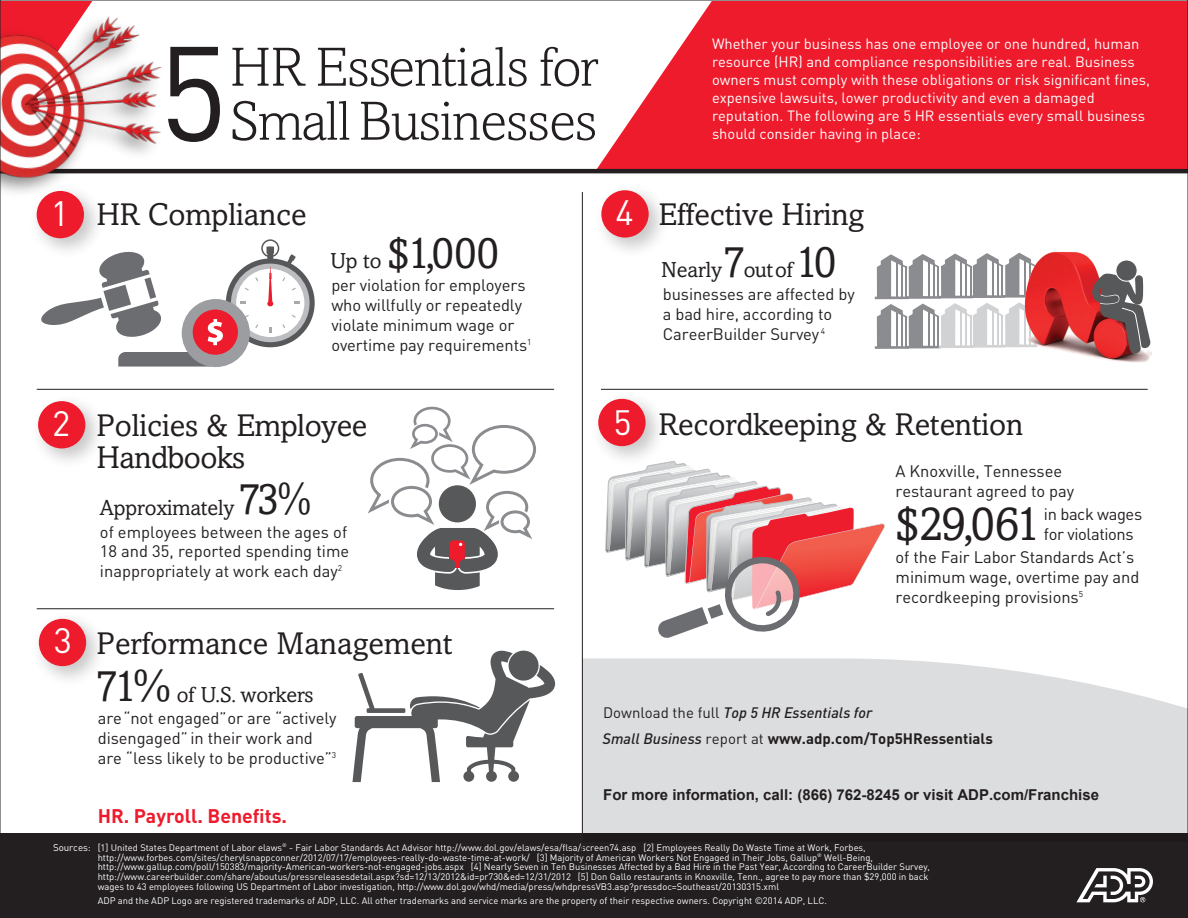
<style>
.page{position:relative;width:1188px;height:918px;background:#fff}
.page>*{position:absolute;margin:0;border:0;box-sizing:border-box;transform-origin:0 0}
.t1{font:300 55.5px/54px "Amasis MT Std";letter-spacing:-.01em;color:#231f20}
.t2{font:48.75px "Amasis MT Std";color:#231f20}
.t3{font:45px "Amasis MT Std";letter-spacing:-.06em;color:#231f20}
.t4{font:34.8px "DINOT";color:#fff}
.t5{font:31.5px/31.5px "Amasis MT Std";letter-spacing:-.005em;color:#231f20}
.t6{font:21.75px "Amasis MT Std";letter-spacing:-.005em;color:#231f20}
.t7{font:700 19.5px "DINOT";color:#ee1b2c}
.t8{font:16.5px/19.8px "DINOT";letter-spacing:-.005em;color:#231f20}
.t9{font:16.5px/19.8px "DINOT";letter-spacing:-.025em;color:#231f20}
.t10{font:700 15px "Arial";color:#231f20}
.t11{font:700 15px "DINOT";color:#231f20}
.t12{font:italic 500 15px "DIN";color:#231f20}
.t13{font:14.7px/18px "DINOT";color:#fff}
.t14{font:9.3px/9.8px "DINOT";color:#fff}
.s1{font-size:45px}
.s2{font-family:"DINOT";font-weight:400;font-style:normal}
.s3{font-family:"DIN";font-weight:500;font-style:italic}
.s4{font-weight:400}
.s5{font-size:9.75px}
</style>
<div class="page">
<img style="left:36px;top:206px;width:61px;height:33px">
<div style="left:37px;top:191px;width:47px;height:47px;background:#ee1b2c;border-radius:50%"></div>
<img style="left:36px;top:388px;width:77px;height:73px">
<div style="left:38px;top:401px;width:47px;height:47px;background:#ee1b2c;border-radius:50%"></div>
<img style="left:36px;top:608px;width:77px;height:71px">
<div style="left:39px;top:619px;width:47px;height:47px;background:#ee1b2c;border-radius:50%"></div>
<img style="left:602px;top:190px;width:60px;height:61px">
<div style="left:601px;top:190px;width:48px;height:48px;background:#ee1b2c;border-radius:50%"></div>
<img style="left:598px;top:388px;width:7px;height:58px">
<div style="left:598px;top:399px;width:48px;height:47px;background:#ee1b2c;border-radius:50%"></div>
<div style="left:583px;top:658px;width:603px;height:176px;background:#dcdddf"></div>
<svg style="left:597px;top:2px;width:589px;height:167px;fill:#ee1b2c"></svg>
<hr style="left:0;top:169px;width:1188px;height:4px;background:#231f20">
<svg style="left:196px;top:47px;width:24px;height:95px"></svg>
<div style="left:0;top:834px;width:1188px;height:84px;background:#231f20"></div>
<hr style="left:37px;top:389px;width:517px;height:1px;background:#231f20">
<hr style="left:601px;top:389px;width:547px;height:1px;background:#231f20">
<hr style="left:37px;top:608px;width:517px;height:1px;background:#231f20">
<hr style="left:582px;top:192px;width:1px;height:663px;background:#231f20">
<svg style="left:1076px;top:868px;width:77px;height:34px"></svg>
<img style="left:2px;top:2px;width:194px;height:204px">
<svg style="left:352px;top:650px;width:203px;height:132px"></svg>
<svg style="left:41px;top:239px;width:274px;height:128px"></svg>
<svg style="left:875px;top:253px;width:128px;height:96px"></svg>
<img style="left:1003px;top:251px;width:94px;height:102px">
<img style="left:1074px;top:276px;width:31px;height:83px">
<img style="left:1105px;top:357px;width:45px;height:33px">
<div style="left:1116px;top:260px;width:21px;height:21px;background:#57585a;border-radius:50%"></div>
<div style="left:1115px;top:259px;width:23px;height:23px;border:1px solid #fff;border-radius:50%"></div>
<svg style="left:1088px;top:270px;width:64px;height:87px"></svg>
<svg style="left:368px;top:406px;width:168px;height:184px"></svg>
<svg style="left:605px;top:388px;width:280px;height:250px"></svg>
<h1 class="t1" style="left:230px;top:40px;width:370px">HR Essentials for<br>Small Businesses</h1>
<p class="t13" style="left:712px;top:35px;width:439px">Whether your business has one employee or one hundred, human resource (HR) and compliance responsibilities are real. Business owners must comply with these obligations or risk significant fines, expensive lawsuits, lower productivity and even a damaged reputation. The following are 5 HR essentials every small business should consider having in place:</p>
<h3 class="t4" style="left:51px;top:191px;width:20px">1</h3>
<h3 class="t5" style="left:96px;top:199px;width:212px">HR Compliance</h3>
<h3 class="t4" style="left:616px;top:191px;width:20px">4</h3>
<h3 class="t5" style="left:658px;top:199px;width:207px">Effective Hiring</h3>
<h3 class="t6" style="left:330px;top:248px;width:53px">Up to</h3>
<h3 class="t3" style="left:388px;top:227px;width:114px">$1,000</h3>
<h3 class="t8" style="left:331px;top:275px;width:202px">per violation for employers who willfully or repeatedly violate minimum wage or overtime pay requirements<sup>1</sup></h3>
<h3 class="t6" style="left:661px;top:257px;width:177px">Nearly<span class="s1">7</span> out of <span class="s1">10</span></h3>
<h3 class="t8" style="left:663px;top:284px;width:194px">businesses are affected by a bad hire, according to<br>CareerBuilder Survey <sup>4</sup></h3>
<h3 class="t4" style="left:52px;top:401px;width:20px">2</h3>
<h3 class="t5" style="left:96px;top:410px;width:272px">Policies &amp; Employee<br>Handbooks</h3>
<h3 class="t3" style="left:238px;top:473px;width:75px">73%</h3>
<h3 class="t6" style="left:99px;top:495px;width:137px">Approximately</h3>
<h3 class="t8" style="left:100px;top:522px;width:251px">of employees between the ages of<br>18 and 35, reported spending time inappropriately at work each day<sup>2</sup></h3>
<h3 class="t4" style="left:613px;top:400px;width:20px">5</h3>
<h3 class="t5" style="left:658px;top:409px;width:366px">Recordkeeping &amp; Retention</h3>
<h3 class="t8" style="left:896px;top:461px;width:180px">A Knoxville, Tennessee restaurant agreed to pay</h3>
<h2 class="t2" style="left:896px;top:495px;width:146px">$29,061</h2>
<h3 class="t9" style="left:1044px;top:504px;width:100px">in back wages for violations</h3>
<h3 class="t8" style="left:896px;top:547px;width:245px">of the Fair Labor Standards Act’s minimum wage, overtime pay and recordkeeping provisions<sup>5</sup></h3>
<h3 class="t4" style="left:54px;top:619px;width:20px">3</h3>
<h3 class="t5" style="left:96px;top:628px;width:358px">Performance Management</h3>
<h3 class="t3" style="left:95px;top:659px;width:77px">71%</h3>
<h3 class="t6" style="left:177px;top:682px;width:138px">of U.S. workers</h3>
<h3 class="t8" style="left:98px;top:708px;width:240px">are“not engaged”or are “actively disengaged” in their work and are “less likely to be productive”<sup>3</sup></h3>
<h3 class="t12" style="left:603px;top:703px;width:271px"><span class="s2">Download the full</span> Top 5 HR Essentials for</h3>
<h3 class="t11" style="left:603px;top:729px;width:392px"><span class="s3">Small Business</span> <span class="s4">report at</span> www.adp.com/Top5HRessentials</h3>
<h3 class="t10" style="left:603px;top:785px;width:497px">For more information, call: (866) 762-8245 or visit ADP.com/Franchise</h3>
<h3 class="t7" style="left:98px;top:803px;width:191px">HR. Payroll. Benefits.</h3>
<p class="t14" style="left:98px;top:843px;width:834px;text-indent:-45px"><span class="s5">Sources:</span> [1] United States Department of Labor elaws<sup>®</sup> - Fair Labor Standards Act Advisor http://www.dol.gov/elaws/esa/flsa/screen74.asp [2] Employees Really Do Waste Time at Work, Forbes, http://www.forbes.com/sites/cherylsnappconner/2012/07/17/employees-really-do-waste-time-at-work/ [3] Majority of American Workers Not Engaged in Their Jobs, Gallup<sup>®</sup> Well-Being, http://www.gallup.com/poll/150383/majority-American-workers-not-engaged-jobs.aspx [4] Nearly Seven in Ten Businesses Affected by a Bad Hire in the Past Year, According to CareerBuilder Survey, http://www.careerbuilder.com/share/aboutus/pressreleasesdetail.aspx?sd=12/13/2012&amp;id=pr730&amp;ed=12/31/2012 [5] Don Gallo restaurants in Knoxville, Tenn., agree to pay more than $29,000 in back wages to 43 employees following US Department of Labor investigation, http://www.dol.gov/whd/media/press/whdpressVB3.asp?pressdoc=Southeast/20130315.xml</p>
<p class="t14" style="left:98px;top:896px;width:731px">ADP and the ADP Logo are registered trademarks of ADP, LLC. All other trademarks and service marks are the property of their respective owners. Copyright ©2014 ADP, LLC.</p>
</div>
